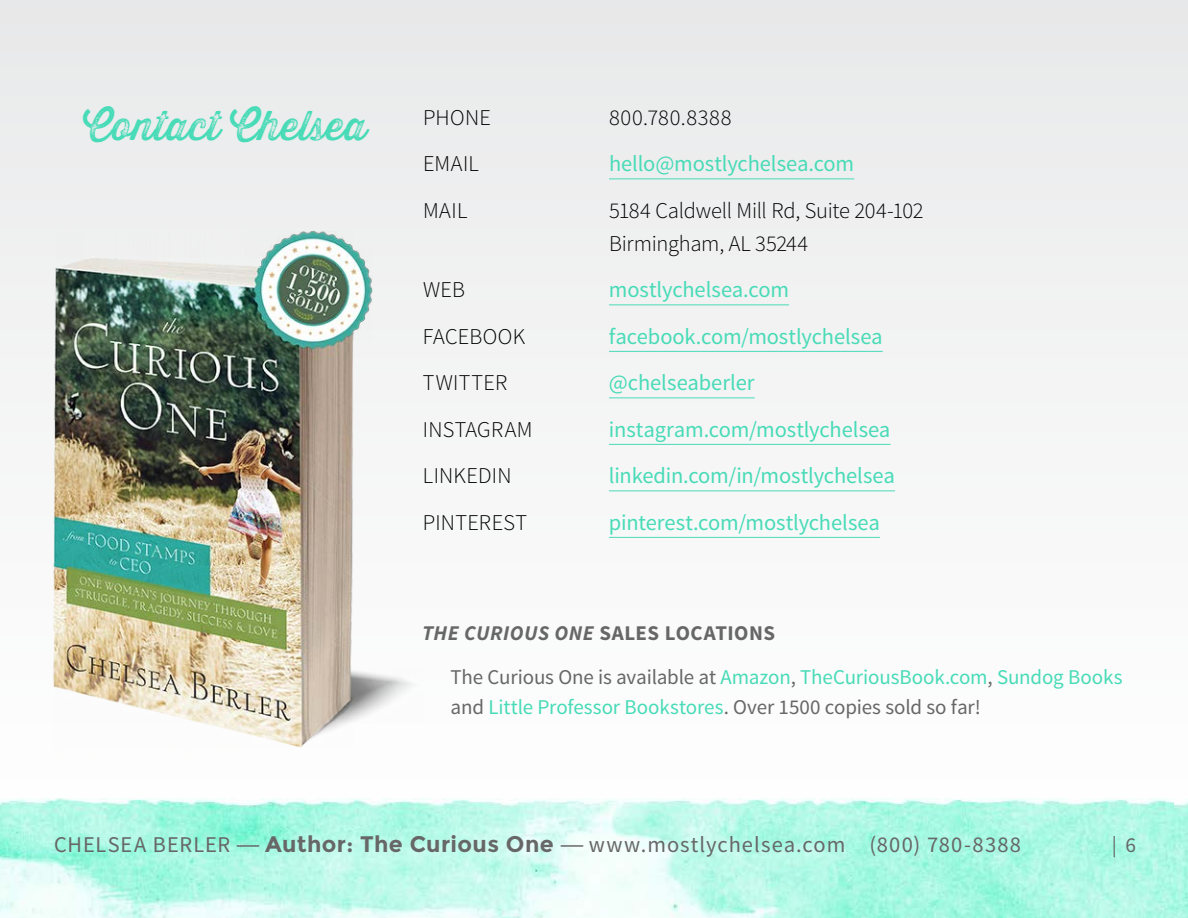
<style>
.page{position:relative;width:1188px;height:918px;background:#fff}
.page>*{position:absolute;margin:0;border:0;box-sizing:border-box;transform-origin:0 0}
.t1{font:40.5px "Thirsty Rough Reg Thr";letter-spacing:.01em;color:#48dbb7}
.t2{font:22.5px "Source Sans Pro";letter-spacing:-.005em;color:#48dbb7}
.t3{font:22.5px "Source Sans Pro";letter-spacing:.045em;color:#676767}
.t4{font:300 22.5px "Source Sans Pro";letter-spacing:.005em;color:#000}
.t5{font:300 22.5px/33px "Source Sans Pro";letter-spacing:-.015em;color:#000}
.t6{font:300 22.5px "Source Sans Pro";letter-spacing:.03em;color:#000}
.t7{font:21.3px "Source Sans Pro";color:#676767}
.t8{font:21px/43.5px "Source Sans Pro";letter-spacing:-.005em;color:#48dbb7}
.t9{font:21px "Source Sans Pro";letter-spacing:-.005em;color:#676767}
.s1{font-weight:700;font-style:italic;color:#676767}
.s2{font-weight:700;color:#676767}
.s3{color:#676767}
.s4{color:#48dbb7}
.s5{font-family:"Adobe Caslon Pro";font-weight:600}
.s6{font-family:"Montserrat";font-weight:700}
</style>
<div class="page">
<div style="left:0;top:0;width:1188px;height:906px;background:#f2f2f3"></div>
<img style="left:0;top:799px;width:1188px;height:119px">
<hr style="left:609px;top:178px;width:245px;height:1px;background:#48dbb7">
<hr style="left:609px;top:304px;width:180px;height:1px;background:#48dbb7">
<hr style="left:609px;top:351px;width:274px;height:1px;background:#48dbb7">
<hr style="left:609px;top:398px;width:146px;height:1px;background:#48dbb7">
<hr style="left:609px;top:444px;width:282px;height:1px;background:#48dbb7">
<hr style="left:609px;top:490px;width:286px;height:1px;background:#48dbb7">
<hr style="left:609px;top:537px;width:271px;height:1px;background:#48dbb7">
<img style="left:0;top:230px;width:479px;height:558px">
<h1 class="t1" style="left:83px;top:96px;width:285px">Contact Chelsea</h1>
<p class="t4" style="left:423px;top:104px;width:69px">PHONE</p>
<p class="t6" style="left:609px;top:104px;width:124px">800.780.8388</p>
<p class="t4" style="left:423px;top:150px;width:57px">EMAIL</p>
<p class="t2" style="left:609px;top:150px;width:247px">hello@mostlychelsea.com</p>
<p class="t4" style="left:423px;top:197px;width:46px">MAIL</p>
<p class="t5" style="left:609px;top:194px;width:316px">5184 Caldwell Mill Rd, Suite 204-102<br>Birmingham, AL 35244</p>
<p class="t4" style="left:423px;top:276px;width:43px">WEB</p>
<p class="t2" style="left:609px;top:276px;width:182px">mostlychelsea.com</p>
<p class="t4" style="left:423px;top:323px;width:104px">FACEBOOK</p>
<p class="t2" style="left:609px;top:322px;width:275px">facebook.com/mostlychelsea</p>
<p class="t4" style="left:423px;top:369px;width:86px">TWITTER</p>
<p class="t2" style="left:609px;top:369px;width:147px">@chelseaberler</p>
<p class="t4" style="left:423px;top:416px;width:111px">INSTAGRAM</p>
<p class="t2" style="left:609px;top:416px;width:283px">instagram.com/mostlychelsea</p>
<p class="t4" style="left:423px;top:462px;width:90px">LINKEDIN</p>
<p class="t2" style="left:609px;top:462px;width:287px">linkedin.com/in/mostlychelsea</p>
<p class="t4" style="left:423px;top:509px;width:106px">PINTEREST</p>
<p class="t2" style="left:609px;top:509px;width:272px">pinterest.com/mostlychelsea</p>
<p class="t8" style="left:451px;top:612px;width:674px;text-indent:-28px"><span class="s1">THE CURIOUS ONE</span> <span class="s2">SALES LOCATIONS<br></span><span class="s3">The Curious One is available at</span> Amazon<span class="s3">,</span> TheCuriousBook.com<span class="s3">,</span> Sundog Books</p>
<p class="t9" style="left:451px;top:694px;width:532px">and <span class="s4">Little Professor Bookstores</span>. Over 1500 copies sold so far!</p>
<p class="t3" style="left:54px;top:831px;width:969px">CHELSEA BERLER <span class="s5">—</span> <span class="s6">Author: The Curious One</span> <span class="s5">—</span> www.mostlychelsea.com (800) 780-8388</p>
<p class="t7" style="left:1112px;top:832px;width:26px">| 6</p>
</div>
